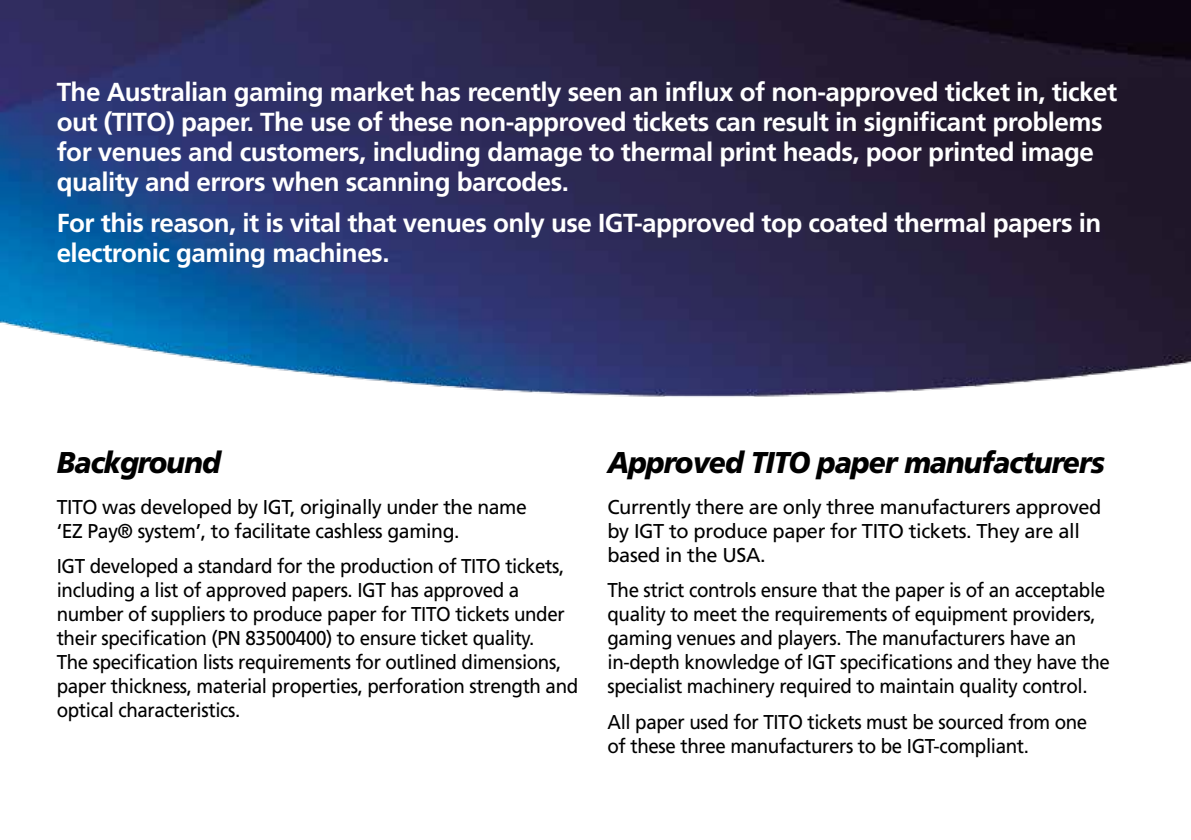
<style>
.page{position:relative;width:1191px;height:840px;background:#fff}
.page>*{position:absolute;margin:0;border:0;box-sizing:border-box;transform-origin:0 0}
.t1{font:italic 900 30px "Frutiger";letter-spacing:-.03em;color:#000;scale:.93 1}
.t2{font:700 26px/30px "Frutiger";letter-spacing:-.02em;color:#fff}
.t3{font:20px/24px "Frutiger";letter-spacing:-.02em;color:#000;scale:.94 1}
.t4{font:20px/24px "Frutiger";letter-spacing:-.02em;color:#000}
</style>
<div class="page">
<img style="left:0;top:0;width:1191px;height:397px">
<p class="t2" style="left:57px;top:76px;width:1062px">The Australian gaming market has recently seen an influx of non-approved ticket in, ticket out (TITO) paper. The use of these non-approved tickets can result in significant problems for venues and customers, including damage to thermal print heads, poor printed image quality and errors when scanning barcodes.</p>
<h2 class="t2" style="left:57px;top:208px;width:1046px">For this reason, it is vital that venues only use IGT-approved top coated thermal papers in electronic gaming machines.</h2>
<h1 class="t1" style="left:57px;top:444px;width:178px">Background</h1>
<p class="t4" style="left:57px;top:494px;width:472px">TITO was developed by IGT, originally under the name ‘EZ Pay® system’, to facilitate cashless gaming.</p>
<p class="t3" style="left:57px;top:553px;width:556px">IGT developed a standard for the production of TITO tickets, including a list of approved papers. IGT has approved a number of suppliers to produce paper for TITO tickets under their specification (PN 83500400) to ensure ticket quality.<br>The specification lists requirements for outlined dimensions, paper thickness, material properties, perforation strength and optical characteristics.</p>
<h1 class="t1" style="left:607px;top:444px;width:536px">Approved TITO paper manufacturers</h1>
<p class="t4" style="left:607px;top:494px;width:495px">Currently there are only three manufacturers approved by IGT to produce paper for TITO tickets. They are all based in the USA.</p>
<p class="t3" style="left:607px;top:577px;width:536px">The strict controls ensure that the paper is of an acceptable quality to meet the requirements of equipment providers, gaming venues and players. The manufacturers have an in-depth knowledge of IGT specifications and they have the specialist machinery required to maintain quality control.</p>
<p class="t3" style="left:607px;top:709px;width:512px">All paper used for TITO tickets must be sourced from one of these three manufacturers to be IGT-compliant.</p>
</div>
